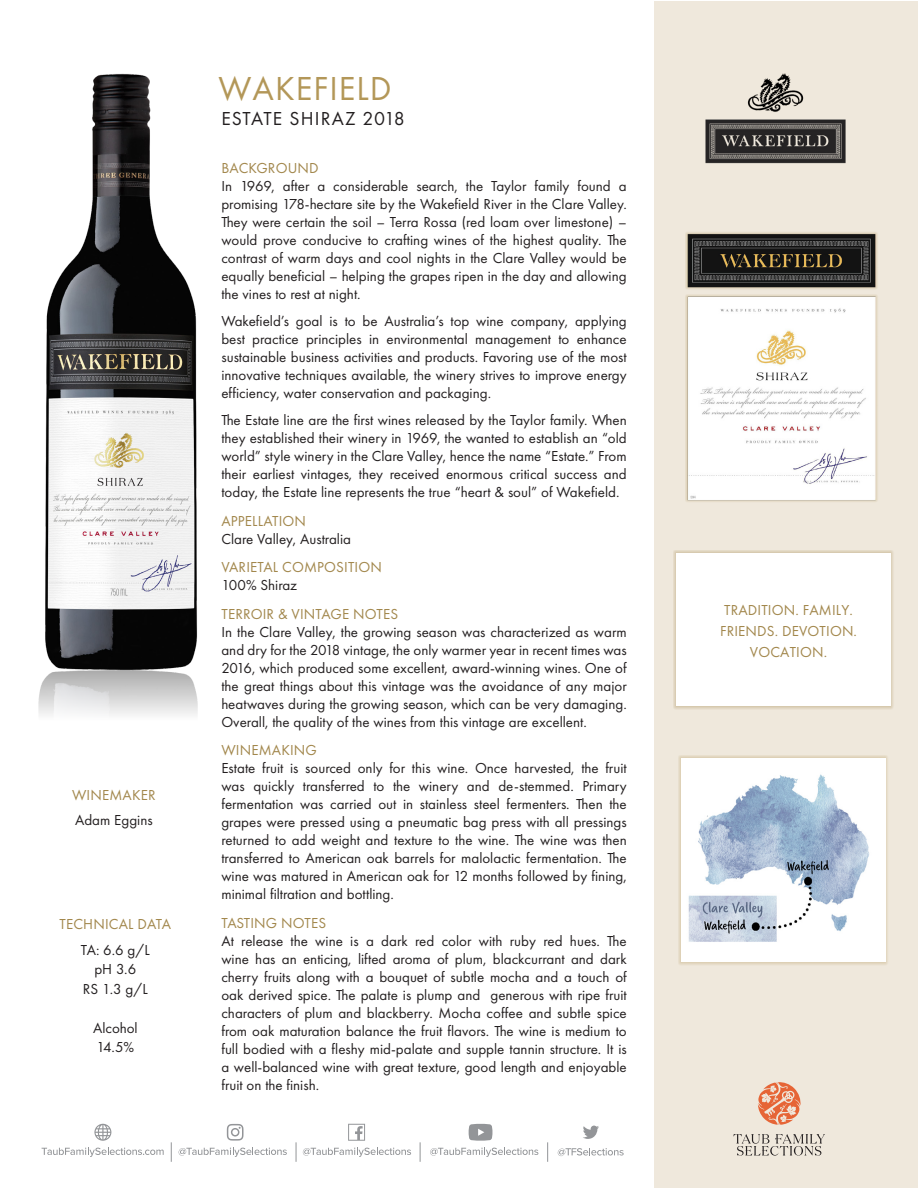
<style>
.page{position:relative;width:918px;height:1188px;background:#fff}
.page>*{position:absolute;margin:0;border:0;box-sizing:border-box;transform-origin:0 0}
._2_Producer_Name{font:34.5px "Futura PT";letter-spacing:.03em;color:#b39758}
._3_Wine_Name___Vint{font:19.5px "Futura PT";letter-spacing:.06em;color:#231f20}
._5_Body_Text{font:15px/18px "Futura PT";color:#231f20;text-align:justify}
._4_Para_Header{font:15px "Futura PT";letter-spacing:.01em;color:#a2874c}
.Winemkr___Tech_body{font:15px/19.5px "Futura PT";color:#231f20}
.Box_blurb_Text{font:15px "Futura PT";letter-spacing:.01em;color:#a2874c}
.Winemkr___Tech_head{font:15px "Futura PT";letter-spacing:.01em;color:#a2874c}
</style>
<div class="page">
<div style="left:654px;top:1px;width:263px;height:1186px;background:#efe8dc"></div>
<div style="left:685px;top:232px;width:193px;height:271px;background:#e2d7c0"></div>
<img style="left:687px;top:234px;width:189px;height:267px">
<div style="left:673px;top:550px;width:221px;height:159px;background:#ddd1ba"></div>
<div style="left:676px;top:553px;width:215px;height:153px;background:#fff"></div>
<img style="left:45px;top:73px;width:153px;height:596px">
<div style="left:678px;top:755px;width:211px;height:210px;background:#b39758;opacity:.65"></div>
<img style="left:681px;top:758px;width:204px;height:204px">
<img style="left:38px;top:669px;width:160px;height:46px">
<svg style="left:558px;top:1148px;width:66px;height:8px"></svg>
<svg style="left:42px;top:1148px;width:122px;height:9px"></svg>
<svg style="left:179px;top:1148px;width:108px;height:9px"></svg>
<svg style="left:303px;top:1148px;width:108px;height:9px"></svg>
<svg style="left:430px;top:1148px;width:108px;height:9px"></svg>
<svg style="left:547px;top:1142px;width:1px;height:20px"></svg>
<svg style="left:296px;top:1142px;width:1px;height:20px"></svg>
<svg style="left:171px;top:1142px;width:1px;height:20px"></svg>
<svg style="left:348px;top:1124px;width:17px;height:17px"></svg>
<svg style="left:227px;top:1124px;width:17px;height:17px"></svg>
<svg style="left:420px;top:1142px;width:1px;height:20px"></svg>
<svg style="left:583px;top:1126px;width:16px;height:13px"></svg>
<svg style="left:94px;top:1124px;width:17px;height:17px"></svg>
<svg style="left:469px;top:1124px;width:23px;height:17px"></svg>
<svg style="left:733px;top:1134px;width:92px;height:22px"></svg>
<svg style="left:758px;top:1082px;width:43px;height:43px"></svg>
<img style="left:705px;top:73px;width:141px;height:91px">
<p class="Winemkr___Tech_head" style="left:72px;top:786px;width:85px">WINEMAKER</p>
<p class="Winemkr___Tech_body" style="left:75px;top:811px;width:79px">Adam Eggins</p>
<p class="Winemkr___Tech_head" style="left:60px;top:916px;width:113px">TECHNICAL DATA</p>
<p class="Winemkr___Tech_body" style="left:81px;top:940px;width:70px">TA: 6.6 g/L</p>
<p class="Winemkr___Tech_body" style="left:94px;top:960px;width:43px">pH 3.6</p>
<p class="Winemkr___Tech_body" style="left:83px;top:979px;width:66px">RS 1.3 g/L</p>
<p class="Winemkr___Tech_body" style="left:93px;top:1018px;width:46px">Alcohol<br>14.5%</p>
<p class="_2_Producer_Name" style="left:218px;top:68px;width:175px">WAKEFIELD</p>
<p class="_3_Wine_Name___Vint" style="left:221px;top:107px;width:185px">ESTATE SHIRAZ 2018</p>
<p class="_4_Para_Header" style="left:221px;top:160px;width:99px">BACKGROUND</p>
<p class="_5_Body_Text" style="left:221px;top:177px;width:407px">In 1969, after a considerable search, the Taylor family found a promising 178-hectare site by the Wakefield River in the Clare Valley.<br>They were certain the soil – Terra Rossa (red loam over limestone) – would prove conducive to crafting wines of the highest quality. The contrast of warm days and cool nights in the Clare Valley would be equally beneficial – helping the grapes ripen in the day and allowing the vines to rest at night.</p>
<p class="_5_Body_Text" style="left:221px;top:312px;width:407px">Wakefield’s goal is to be Australia’s top wine company, applying best practice principles in environmental management to enhance sustainable business activities and products. Favoring use of the most innovative techniques available, the winery strives to improve energy efficiency, water conservation and packaging.</p>
<p class="_5_Body_Text" style="left:221px;top:411px;width:407px">The Estate line are the first wines released by the Taylor family. When they established their winery in 1969, the wanted to establish an “old world” style winery in the Clare Valley, hence the name “Estate.” From their earliest vintages, they received enormous critical success and today, the Estate line represents the true “heart &amp; soul” of Wakefield.</p>
<p class="_4_Para_Header" style="left:221px;top:512px;width:86px">APPELLATION</p>
<p class="_5_Body_Text" style="left:221px;top:530px;width:131px">Clare Valley, Australia</p>
<p class="_4_Para_Header" style="left:221px;top:559px;width:162px">VARIETAL COMPOSITION</p>
<p class="_5_Body_Text" style="left:221px;top:576px;width:77px">100% Shiraz</p>
<p class="_4_Para_Header" style="left:221px;top:605px;width:178px">TERROIR &amp; VINTAGE NOTES</p>
<p class="_5_Body_Text" style="left:221px;top:623px;width:407px">In the Clare Valley, the growing season was characterized as warm and dry for the 2018 vintage, the only warmer year in recent times was 2016, which produced some excellent, award-winning wines. One of the great things about this vintage was the avoidance of any major heatwaves during the growing season, which can be very damaging.<br>Overall, the quality of the wines from this vintage are excellent.</p>
<p class="_4_Para_Header" style="left:221px;top:742px;width:97px">WINEMAKING</p>
<p class="_5_Body_Text" style="left:221px;top:759px;width:407px">Estate fruit is sourced only for this wine. Once harvested, the fruit was quickly transferred to the winery and de-stemmed. Primary fermentation was carried out in stainless steel fermenters. Then the grapes were pressed using a pneumatic bag press with all pressings returned to add weight and texture to the wine. The wine was then transferred to American oak barrels for malolactic fermentation. The wine was matured in American oak for 12 months followed by fining, minimal filtration and bottling.</p>
<p class="_4_Para_Header" style="left:221px;top:914px;width:106px">TASTING NOTES</p>
<p class="_5_Body_Text" style="left:221px;top:932px;width:407px">At release the wine is a dark red color with ruby red hues. The wine has an enticing, lifted aroma of plum, blackcurrant and dark cherry fruits along with a bouquet of subtle mocha and a touch of oak derived spice. The palate is plump and generous with ripe fruit characters of plum and blackberry. Mocha coffee and subtle spice from oak maturation balance the fruit flavors. The wine is medium to full bodied with a fleshy mid-palate and supple tannin structure. It is a well-balanced wine with great texture, good length and enjoyable fruit on the finish.</p>
<p class="Box_blurb_Text" style="left:724px;top:602px;width:130px">TRADITION. FAMILY.</p>
<p class="Box_blurb_Text" style="left:720px;top:623px;width:138px">FRIENDS. DEVOTION.</p>
<p class="Box_blurb_Text" style="left:750px;top:644px;width:79px">VOCATION.</p>
</div>
